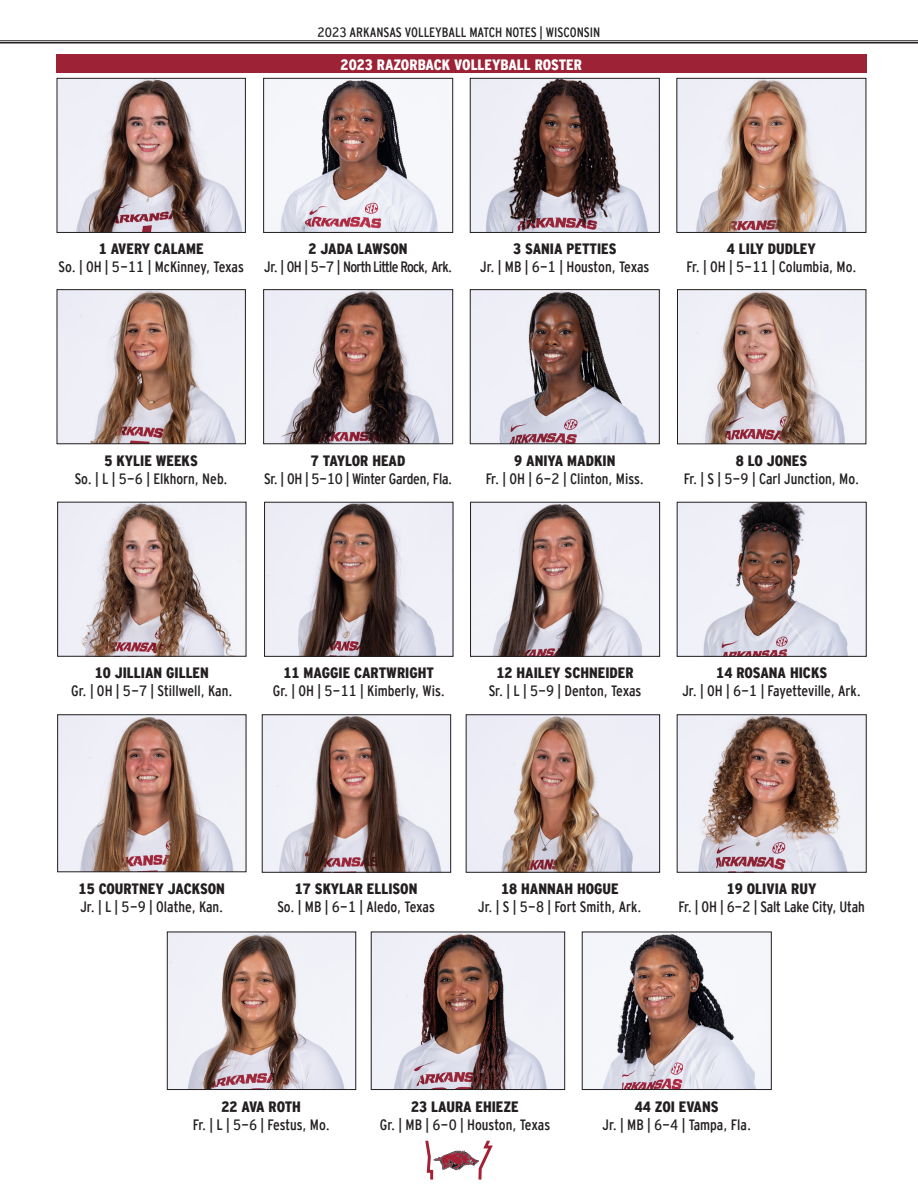
<style>
.page{position:relative;width:918px;height:1188px;background:#fff}
.page>*{position:absolute;margin:0;border:0;box-sizing:border-box;transform-origin:0 0}
.t1{font:15px/18px "Interstate Cond Mono";color:#231f20;text-align:center}
.t2{font:15px/18px "Interstate Cond Mono";letter-spacing:-.05em;color:#231f20;text-align:center}
.t3{font:15px/18px "Interstate Cond Mono";letter-spacing:-.02em;color:#231f20;text-align:center}
.t4{font:900 15px "Interstate Cond Mono";color:#fff}
.t5{font:13.5px "Interstate Cond Mono";color:#231f20}
.s1{font-weight:900}
</style>
<div class="page">
<hr style="left:0;top:40px;width:918px;height:1px;background:#231f20">
<hr style="left:0;top:42px;width:918px;height:2px;background:#231f20">
<svg style="left:425px;top:1141px;width:68px;height:39px"></svg>
<img style="left:265px;top:80px;width:173px;height:151px">
<div style="left:263px;top:78px;width:190px;height:155px;border:1px solid #231f20"></div>
<img style="left:472px;top:80px;width:186px;height:151px">
<div style="left:470px;top:78px;width:190px;height:155px;border:1px solid #231f20"></div>
<img style="left:59px;top:291px;width:185px;height:151px">
<div style="left:57px;top:289px;width:189px;height:155px;border:1px solid #231f20"></div>
<img style="left:265px;top:291px;width:186px;height:151px">
<div style="left:263px;top:289px;width:190px;height:155px;border:1px solid #231f20"></div>
<img style="left:59px;top:504px;width:185px;height:151px">
<div style="left:57px;top:502px;width:189px;height:155px;border:1px solid #231f20"></div>
<img style="left:266px;top:504px;width:185px;height:151px">
<div style="left:264px;top:502px;width:189px;height:155px;border:1px solid #231f20"></div>
<img style="left:472px;top:504px;width:186px;height:151px">
<div style="left:470px;top:502px;width:190px;height:155px;border:1px solid #231f20"></div>
<img style="left:59px;top:716px;width:185px;height:154px">
<div style="left:57px;top:714px;width:189px;height:158px;border:1px solid #231f20"></div>
<img style="left:264px;top:716px;width:185px;height:155px">
<div style="left:262px;top:714px;width:189px;height:159px;border:1px solid #231f20"></div>
<img style="left:468px;top:716px;width:190px;height:155px">
<div style="left:466px;top:714px;width:194px;height:159px;border:1px solid #231f20"></div>
<img style="left:679px;top:716px;width:186px;height:155px">
<div style="left:677px;top:714px;width:190px;height:159px;border:1px solid #231f20"></div>
<img style="left:472px;top:291px;width:186px;height:151px">
<div style="left:470px;top:289px;width:190px;height:155px;border:1px solid #231f20"></div>
<img style="left:678px;top:80px;width:186px;height:151px">
<div style="left:676px;top:78px;width:190px;height:155px;border:1px solid #231f20"></div>
<img style="left:59px;top:80px;width:185px;height:151px">
<div style="left:57px;top:78px;width:189px;height:155px;border:1px solid #231f20"></div>
<img style="left:679px;top:504px;width:186px;height:151px">
<div style="left:677px;top:502px;width:190px;height:155px;border:1px solid #231f20"></div>
<div style="left:56px;top:54px;width:810px;height:19px;background:#9d2235"></div>
<img style="left:679px;top:291px;width:185px;height:151px">
<div style="left:677px;top:289px;width:189px;height:155px;border:1px solid #231f20"></div>
<img style="left:169px;top:934px;width:185px;height:154px">
<div style="left:167px;top:932px;width:189px;height:158px;border:1px solid #231f20"></div>
<img style="left:373px;top:934px;width:190px;height:154px">
<div style="left:371px;top:932px;width:194px;height:158px;border:1px solid #231f20"></div>
<img style="left:584px;top:934px;width:186px;height:154px">
<div style="left:582px;top:932px;width:190px;height:158px;border:1px solid #231f20"></div>
<p class="t5" style="left:318px;top:25px;width:284px">2023 ARKANSAS VOLLEYBALL MATCH NOTES | WISCONSIN</p>
<p class="t4" style="left:341px;top:56px;width:243px">2023 RAZORBACK VOLLEYBALL ROSTER</p>
<p class="t1" style="left:58px;top:240px;width:187px"><span class="s1">1 AVERY CALAME<br></span>So. | OH | 5-11 | McKinney, Texas</p>
<p class="t2" style="left:264px;top:240px;width:189px"><span class="s1">2 JADA LAWSON<br></span>Jr. | OH | 5-7 | North Little Rock, Ark.</p>
<p class="t1" style="left:480px;top:240px;width:171px"><span class="s1">3 SANIA PETTIES<br></span>Jr. | MB | 6-1 | Houston, Texas</p>
<p class="t1" style="left:686px;top:240px;width:171px"><span class="s1">4 LILY DUDLEY<br></span>Fr. | OH | 5-11 | Columbia, Mo.</p>
<p class="t1" style="left:75px;top:451px;width:154px"><span class="s1">5 KYLIE WEEKS<br></span>So. | L | 5-6 | Elkhorn, Neb.</p>
<p class="t3" style="left:264px;top:451px;width:190px"><span class="s1">7 TAYLOR HEAD<br></span>Sr. | OH | 5-10 | Winter Garden, Fla.</p>
<p class="t1" style="left:486px;top:451px;width:160px"><span class="s1">9 ANIYA MADKIN<br></span>Fr. | OH | 6-2 | Clinton, Miss.</p>
<p class="t1" style="left:684px;top:451px;width:177px"><span class="s1">8 LO JONES<br></span>Fr. | S | 5-9 | Carl Junction, Mo.</p>
<p class="t1" style="left:71px;top:664px;width:163px"><span class="s1">10 JILLIAN GILLEN<br></span>Gr. | OH | 5-7 | Stillwell, Kan.</p>
<p class="t1" style="left:273px;top:664px;width:174px"><span class="s1">11 MAGGIE CARTWRIGHT<br></span>Gr. | OH | 5-11 | Kimberly, Wis.</p>
<p class="t1" style="left:489px;top:664px;width:154px"><span class="s1">12 HAILEY SCHNEIDER<br></span>Sr. | L | 5-9 | Denton, Texas</p>
<p class="t1" style="left:682px;top:664px;width:180px"><span class="s1">14 ROSANA HICKS<br></span>Jr. | OH | 6-1 | Fayetteville, Ark.</p>
<p class="t1" style="left:79px;top:880px;width:148px;text-align:left"><span class="s1">15 COURTNEY JACKSON<br></span>Jr. | L | 5-9 | Olathe, Kan.</p>
<p class="t1" style="left:679px;top:880px;width:188px"><span class="s1">19 OLIVIA RUY<br></span>Fr. | OH | 6-2 | Salt Lake City, Utah</p>
<p class="t1" style="left:277px;top:880px;width:159px"><span class="s1">17 SKYLAR ELLISON<br></span>So. | MB | 6-1 | Aledo, Texas</p>
<p class="t1" style="left:478px;top:880px;width:165px"><span class="s1">18 HANNAH HOGUE<br></span>Jr. | S | 5-8 | Fort Smith, Ark.</p>
<p class="t1" style="left:193px;top:1097px;width:139px"><span class="s1">22 AVA ROTH<br></span>Fr. | L | 5-6 | Festus, Mo.</p>
<p class="t1" style="left:380px;top:1097px;width:172px"><span class="s1">23 LAURA EHIEZE<br></span>Gr. | MB | 6-0 | Houston, Texas</p>
<p class="t1" style="left:602px;top:1097px;width:150px"><span class="s1">44 ZOI EVANS<br></span>Jr. | MB | 6-4 | Tampa, Fla.</p>
</div>
